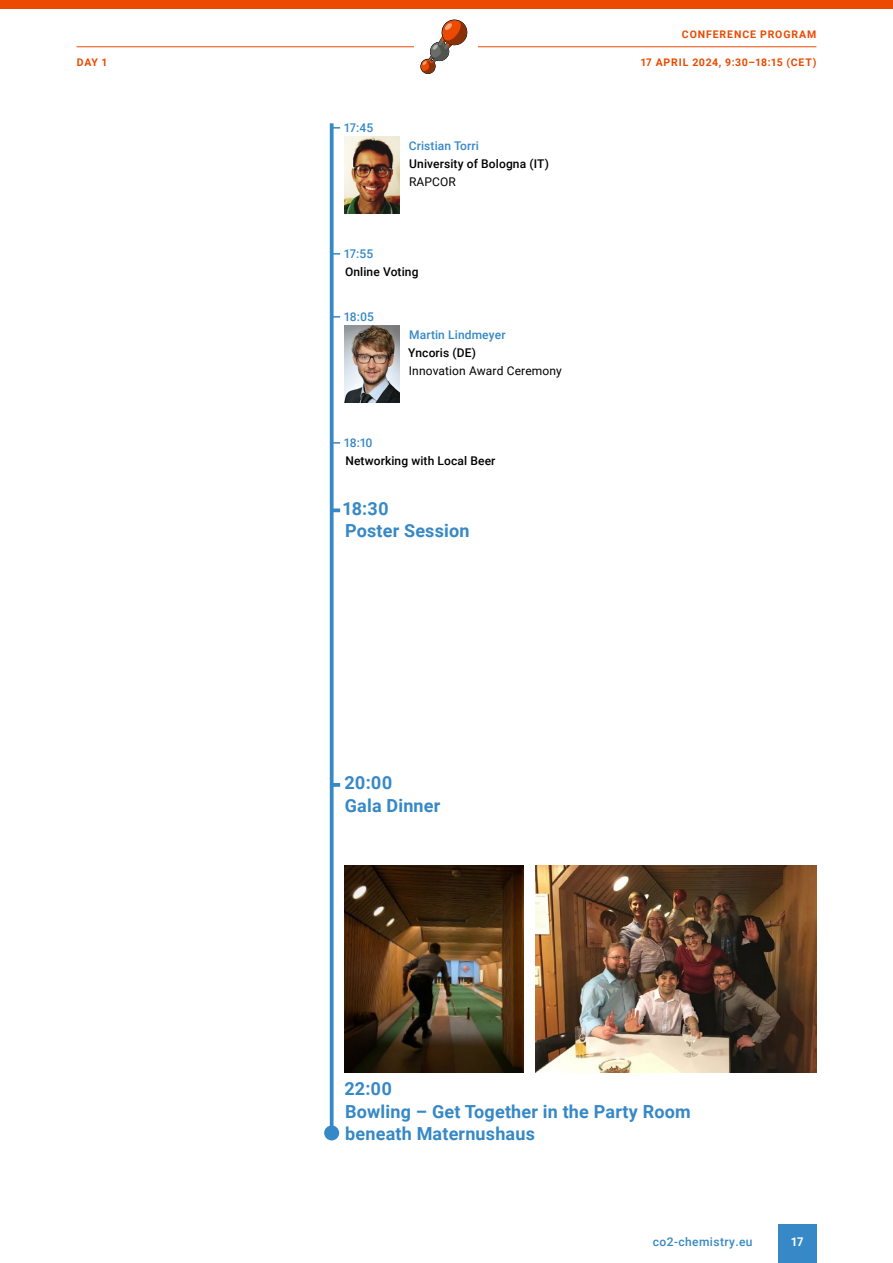
<style>
.page{position:relative;width:893px;height:1263px;background:#fff}
.page>*{position:absolute;margin:0;border:0;box-sizing:border-box;transform-origin:0 0}
.t1{font:700 18px/22.5px "Roboto";letter-spacing:.01em;color:#3688c6}
.t2{font:500 12px "Roboto";letter-spacing:.01em;color:#000}
.t3{font:500 12px "Roboto";letter-spacing:.01em;color:#3688c6}
.t4{font:12px "Roboto";letter-spacing:.01em;color:#000}
.t5{font:500 12px "Roboto";letter-spacing:.035em;color:#3688c6}
.t6{font:700 12px "Roboto";color:#fff}
.t7{font:700 10.5px "Roboto";letter-spacing:.085em;color:#eb4a00}
</style>
<div class="page">
<div style="left:0;top:0;width:893px;height:9px;background:#eb4a00"></div>
<hr style="left:77px;top:46px;width:739px;height:1px;background:#eb4a00">
<div style="left:778px;top:1225px;width:38px;height:38px;background:#3688c6"></div>
<div style="left:415px;top:15px;width:63px;height:64px;background:#fff"></div>
<svg style="left:420px;top:19px;width:47px;height:55px"></svg>
<svg style="left:330px;top:123px;width:4px;height:1002px;background:#4b94cc"></svg>
<div style="left:324px;top:1125px;width:15px;height:15px;background:#3688c6;border-radius:50%"></div>
<img style="left:344px;top:137px;width:56px;height:76px">
<svg style="left:332px;top:127px;width:8px;height:2px"></svg>
<svg style="left:332px;top:316px;width:8px;height:2px"></svg>
<svg style="left:332px;top:253px;width:8px;height:2px"></svg>
<svg style="left:332px;top:442px;width:8px;height:2px"></svg>
<svg style="left:332px;top:508px;width:8px;height:4px"></svg>
<svg style="left:332px;top:783px;width:8px;height:4px"></svg>
<img style="left:344px;top:326px;width:56px;height:76px">
<img style="left:536px;top:866px;width:280px;height:207px">
<img style="left:344px;top:866px;width:179px;height:207px">
<p class="t7" style="left:682px;top:27px;width:136px">CONFERENCE PROGRAM</p>
<p class="t7" style="left:77px;top:55px;width:32px">DAY 1</p>
<p class="t7" style="left:641px;top:55px;width:177px">17 APRIL 2024, 9:30–18:15 (CET)</p>
<p class="t3" style="left:344px;top:120px;width:31px">17:45</p>
<p class="t3" style="left:409px;top:138px;width:72px">Cristian Torri</p>
<p class="t2" style="left:409px;top:156px;width:141px">University of Bologna (IT)</p>
<p class="t4" style="left:409px;top:174px;width:48px">RAPCOR</p>
<p class="t3" style="left:344px;top:246px;width:31px">17:55</p>
<p class="t2" style="left:345px;top:264px;width:75px">Online Voting</p>
<p class="t3" style="left:344px;top:309px;width:31px">18:05</p>
<p class="t3" style="left:409px;top:327px;width:98px">Martin Lindmeyer</p>
<p class="t2" style="left:408px;top:345px;width:69px">Yncoris (DE)</p>
<p class="t4" style="left:409px;top:363px;width:154px">Innovation Award Ceremony</p>
<p class="t3" style="left:344px;top:435px;width:30px">18:10</p>
<p class="t2" style="left:345px;top:453px;width:152px">Networking with Local Beer</p>
<p class="t1" style="left:343px;top:496px;width:128px">18:30<br>Poster Session</p>
<p class="t1" style="left:344px;top:771px;width:97px">20:00<br>Gala Dinner</p>
<p class="t1" style="left:344px;top:1077px;width:348px">22:00<br>Bowling – Get Together in the Party Room beneath Maternushaus</p>
<p class="t5" style="left:653px;top:1233px;width:101px">co2-chemistry.eu</p>
<p class="t6" style="left:791px;top:1233px;width:14px">17</p>
</div>
